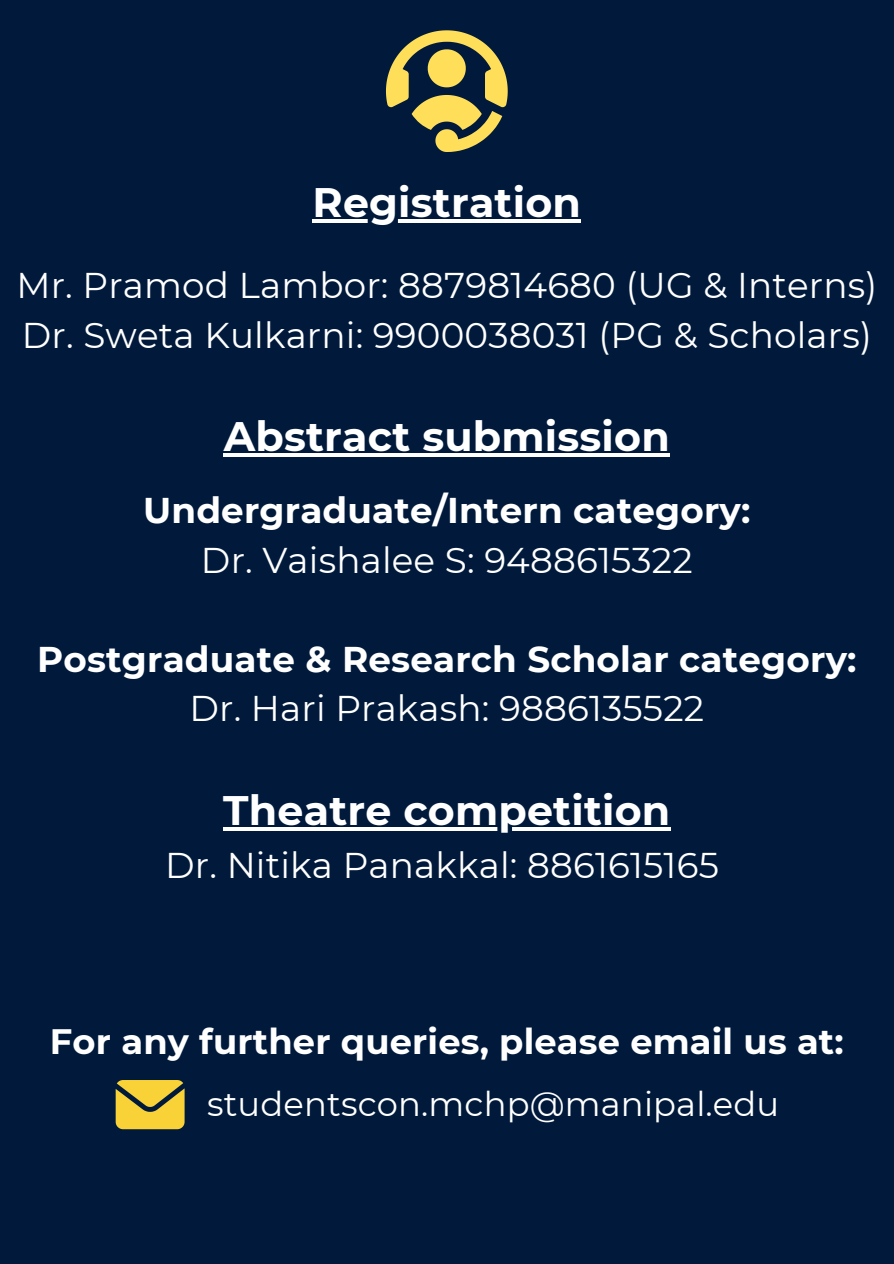
<style>
.page{position:relative;width:894px;height:1264px;background:#fff}
.page>*{position:absolute;margin:0;border:0;box-sizing:border-box;transform-origin:0 0}
.t1{font:700 41.1px "Montserrat";letter-spacing:.005em;color:#fff}
.t2{font:35.7px "Montserrat";letter-spacing:.005em;color:#fff}
.t3{font:700 35.7px "Montserrat";letter-spacing:.005em;color:#fff}
.t4{font:700 35.25px "Montserrat";letter-spacing:.005em;color:#fff}
.t5{font:33.75px "Montserrat";letter-spacing:.005em;color:#fff}
</style>
<div class="page">
<div style="left:0;top:0;width:893px;height:1263px;background:#011a3b"></div>
<svg style="left:116px;top:1080px;width:68px;height:49px;background:#d6b937"></svg>
<hr style="left:312px;top:219px;width:269px;height:4px;background:#fff">
<hr style="left:224px;top:453px;width:446px;height:4px;background:#fff">
<hr style="left:223px;top:827px;width:447px;height:3px;background:#fff">
<svg style="left:386px;top:30px;width:121px;height:122px"></svg>
<p class="t1" style="left:312px;top:177px;width:270px">Registration</p>
<h1 class="t2" style="left:16px;top:263px;width:862px">Mr. Pramod Lambor: 8879814680 (UG &amp; Interns)</h1>
<p class="t2" style="left:22px;top:313px;width:851px">Dr. Sweta Kulkarni: 9900038031 (PG &amp; Scholars)</p>
<p class="t1" style="left:224px;top:411px;width:447px">Abstract submission</p>
<h1 class="t3" style="left:143px;top:488px;width:608px">Undergraduate/Intern category:</h1>
<p class="t2" style="left:201px;top:538px;width:493px">Dr. Vaishalee S: 9488615322</p>
<p class="t3" style="left:37px;top:637px;width:820px">Postgraduate &amp; Research Scholar category:</p>
<p class="t2" style="left:189px;top:686px;width:516px">Dr. Hari Prakash: 9886135522</p>
<p class="t1" style="left:223px;top:785px;width:448px">Theatre competition</p>
<p class="t2" style="left:165px;top:843px;width:555px">Dr. Nitika Panakkal: 8861615165</p>
<h2 class="t4" style="left:50px;top:1020px;width:795px">For any further queries, please email us at:</h2>
<p class="t5" style="left:207px;top:1083px;width:573px">studentscon.mchp@manipal.edu</p>
</div>
